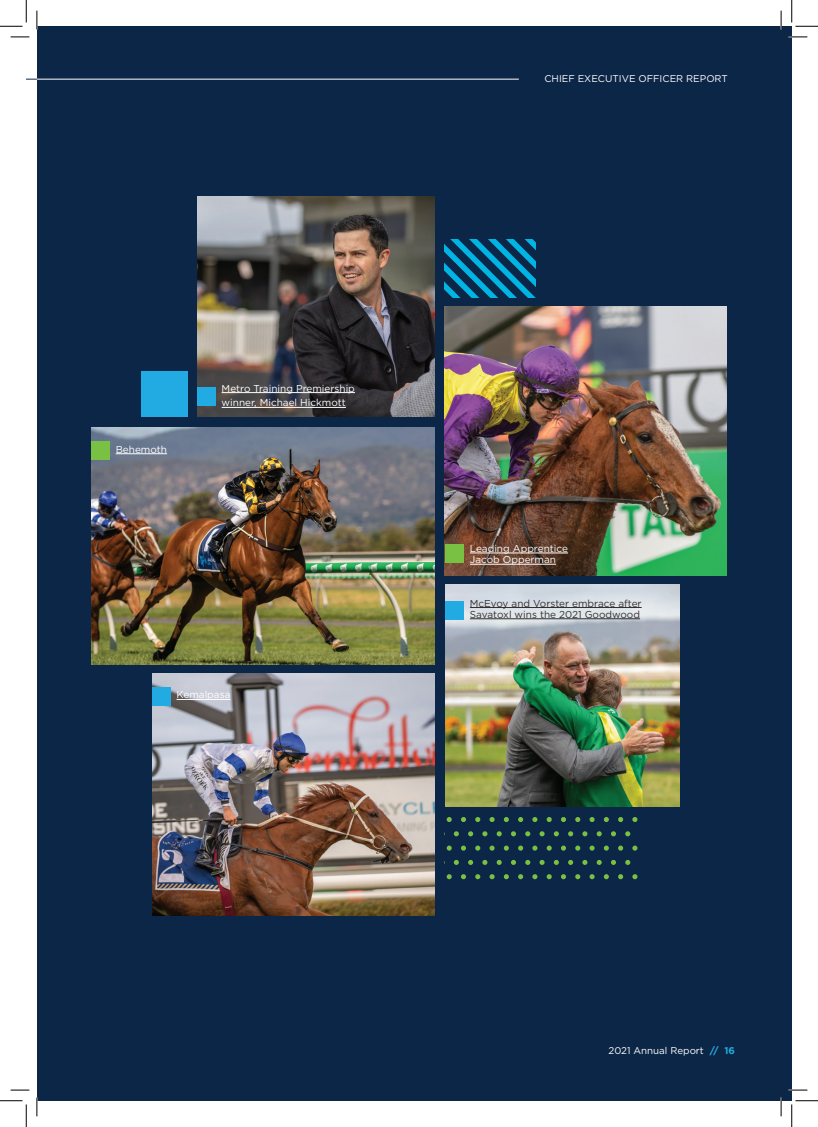
<style>
.page{position:relative;width:818px;height:1127px;background:#fff}
.page>*{position:absolute;margin:0;border:0;box-sizing:border-box;transform-origin:0 0}
.t1{font:10px/11.2px "Gotham";color:#fff}
.t2{font:10px/11.2px "Gotham";color:#312f30}
.t3{font:9.75px "Gotham";color:#fff}
.s1{font-family:"Gotham HTF";font-weight:700;color:#22abe2}
</style>
<div class="page">
<hr style="left:26px;top:79px;width:681px;height:1px;background:#0c2647">
<div style="left:37px;top:26px;width:755px;height:1074px;background:#0c2647"></div>
<hr style="left:37px;top:79px;width:482px;height:1px;background:#fff">
<img style="left:197px;top:196px;width:238px;height:220px">
<img style="left:91px;top:427px;width:344px;height:237px">
<img style="left:152px;top:673px;width:282px;height:242px">
<img style="left:446px;top:584px;width:233px;height:221px">
<img style="left:444px;top:306px;width:282px;height:269px">
<svg style="left:444px;top:239px;width:92px;height:58px"></svg>
<div style="left:142px;top:370px;width:46px;height:46px;background:#22abe2"></div>
<svg style="left:447px;top:817px;width:5px;height:4px"></svg>
<svg style="left:461px;top:817px;width:5px;height:4px"></svg>
<svg style="left:475px;top:817px;width:5px;height:4px"></svg>
<svg style="left:489px;top:817px;width:6px;height:4px"></svg>
<svg style="left:504px;top:817px;width:5px;height:4px"></svg>
<svg style="left:518px;top:817px;width:5px;height:4px"></svg>
<svg style="left:532px;top:817px;width:5px;height:4px"></svg>
<svg style="left:547px;top:817px;width:5px;height:4px"></svg>
<svg style="left:561px;top:817px;width:5px;height:4px"></svg>
<svg style="left:575px;top:817px;width:5px;height:4px"></svg>
<svg style="left:589px;top:817px;width:5px;height:4px"></svg>
<svg style="left:604px;top:817px;width:5px;height:4px"></svg>
<svg style="left:618px;top:817px;width:5px;height:4px"></svg>
<svg style="left:632px;top:817px;width:5px;height:4px"></svg>
<svg style="left:454px;top:831px;width:5px;height:5px"></svg>
<svg style="left:468px;top:831px;width:5px;height:5px"></svg>
<svg style="left:482px;top:831px;width:5px;height:5px"></svg>
<svg style="left:497px;top:831px;width:5px;height:5px"></svg>
<svg style="left:511px;top:831px;width:5px;height:5px"></svg>
<svg style="left:525px;top:831px;width:5px;height:5px"></svg>
<svg style="left:539px;top:831px;width:5px;height:5px"></svg>
<svg style="left:554px;top:831px;width:5px;height:5px"></svg>
<svg style="left:568px;top:831px;width:5px;height:5px"></svg>
<svg style="left:582px;top:831px;width:5px;height:5px"></svg>
<svg style="left:597px;top:831px;width:5px;height:5px"></svg>
<svg style="left:611px;top:831px;width:5px;height:5px"></svg>
<svg style="left:625px;top:831px;width:5px;height:5px"></svg>
<svg style="left:447px;top:845px;width:5px;height:5px"></svg>
<svg style="left:461px;top:845px;width:5px;height:5px"></svg>
<svg style="left:475px;top:845px;width:5px;height:5px"></svg>
<svg style="left:489px;top:845px;width:6px;height:5px"></svg>
<svg style="left:504px;top:845px;width:5px;height:5px"></svg>
<svg style="left:518px;top:845px;width:5px;height:5px"></svg>
<svg style="left:532px;top:845px;width:5px;height:5px"></svg>
<svg style="left:547px;top:845px;width:5px;height:5px"></svg>
<svg style="left:561px;top:845px;width:5px;height:5px"></svg>
<svg style="left:575px;top:845px;width:5px;height:5px"></svg>
<svg style="left:589px;top:845px;width:5px;height:5px"></svg>
<svg style="left:604px;top:845px;width:5px;height:5px"></svg>
<svg style="left:618px;top:845px;width:5px;height:5px"></svg>
<svg style="left:632px;top:845px;width:5px;height:5px"></svg>
<svg style="left:454px;top:859px;width:5px;height:5px"></svg>
<svg style="left:468px;top:859px;width:5px;height:5px"></svg>
<svg style="left:482px;top:860px;width:5px;height:4px"></svg>
<svg style="left:497px;top:860px;width:5px;height:4px"></svg>
<svg style="left:511px;top:859px;width:5px;height:5px"></svg>
<svg style="left:525px;top:860px;width:5px;height:4px"></svg>
<svg style="left:539px;top:860px;width:5px;height:4px"></svg>
<svg style="left:554px;top:859px;width:5px;height:5px"></svg>
<svg style="left:568px;top:859px;width:5px;height:5px"></svg>
<svg style="left:582px;top:860px;width:5px;height:4px"></svg>
<svg style="left:597px;top:860px;width:5px;height:4px"></svg>
<svg style="left:611px;top:859px;width:5px;height:5px"></svg>
<svg style="left:625px;top:860px;width:5px;height:4px"></svg>
<svg style="left:447px;top:874px;width:5px;height:5px"></svg>
<svg style="left:461px;top:874px;width:5px;height:5px"></svg>
<svg style="left:475px;top:874px;width:5px;height:5px"></svg>
<svg style="left:489px;top:874px;width:6px;height:5px"></svg>
<svg style="left:504px;top:874px;width:5px;height:5px"></svg>
<svg style="left:518px;top:874px;width:5px;height:5px"></svg>
<svg style="left:532px;top:874px;width:5px;height:5px"></svg>
<svg style="left:547px;top:874px;width:5px;height:5px"></svg>
<svg style="left:561px;top:874px;width:5px;height:5px"></svg>
<svg style="left:575px;top:874px;width:5px;height:5px"></svg>
<svg style="left:589px;top:874px;width:5px;height:5px"></svg>
<svg style="left:604px;top:874px;width:5px;height:5px"></svg>
<svg style="left:618px;top:874px;width:5px;height:5px"></svg>
<svg style="left:632px;top:874px;width:5px;height:5px"></svg>
<hr style="left:116px;top:453px;width:51px;height:1px;background:#fff">
<div style="left:91px;top:441px;width:19px;height:18px;background:#79c142"></div>
<hr style="left:177px;top:699px;width:53px;height:1px;background:#fff">
<div style="left:152px;top:686px;width:19px;height:19px;background:#22abe2"></div>
<hr style="left:470px;top:607px;width:172px;height:1px;background:#312f30">
<hr style="left:470px;top:618px;width:170px;height:1px;background:#312f30">
<div style="left:446px;top:601px;width:18px;height:18px;background:#22abe2"></div>
<hr style="left:470px;top:552px;width:98px;height:1px;background:#fff">
<hr style="left:470px;top:564px;width:86px;height:1px;background:#fff">
<div style="left:446px;top:544px;width:18px;height:18px;background:#79c142"></div>
<hr style="left:222px;top:392px;width:133px;height:1px;background:#fff">
<hr style="left:222px;top:407px;width:124px;height:1px;background:#fff">
<div style="left:197px;top:387px;width:19px;height:19px;background:#22abe2"></div>
<svg style="left:11px;top:36px;width:18px;height:2px"></svg>
<svg style="left:788px;top:36px;width:19px;height:2px"></svg>
<svg style="left:11px;top:1089px;width:18px;height:1px"></svg>
<svg style="left:788px;top:1089px;width:19px;height:1px"></svg>
<svg style="left:36px;top:11px;width:2px;height:18px"></svg>
<svg style="left:36px;top:1097px;width:2px;height:18px"></svg>
<svg style="left:780px;top:11px;width:2px;height:18px"></svg>
<svg style="left:780px;top:1097px;width:2px;height:18px"></svg>
<svg style="left:0;top:0;width:27px;height:27px"></svg>
<svg style="left:0;top:1100px;width:27px;height:26px"></svg>
<svg style="left:791px;top:0;width:27px;height:27px"></svg>
<svg style="left:791px;top:1100px;width:27px;height:26px"></svg>
<p class="t3" style="left:544px;top:73px;width:185px">CHIEF EXECUTIVE OFFICER REPORT</p>
<p class="t1" style="left:116px;top:443px;width:53px">Behemoth</p>
<p class="t1" style="left:222px;top:382px;width:135px">Metro Training Premiership</p>
<p class="t1" style="left:222px;top:397px;width:126px">winner, Michael Hickmott</p>
<p class="t1" style="left:177px;top:689px;width:55px">Kemalpasa</p>
<p class="t1" style="left:470px;top:542px;width:100px">Leading Apprentice<br>Jacob Opperman</p>
<p class="t2" style="left:470px;top:597px;width:173px">McEvoy and Vorster embrace after<br>Savatoxl wins the 2021 Goodwood</p>
<p class="t3" style="left:608px;top:1044px;width:128px">2021 Annual Report <span class="s1">// 16</span></p>
</div>
